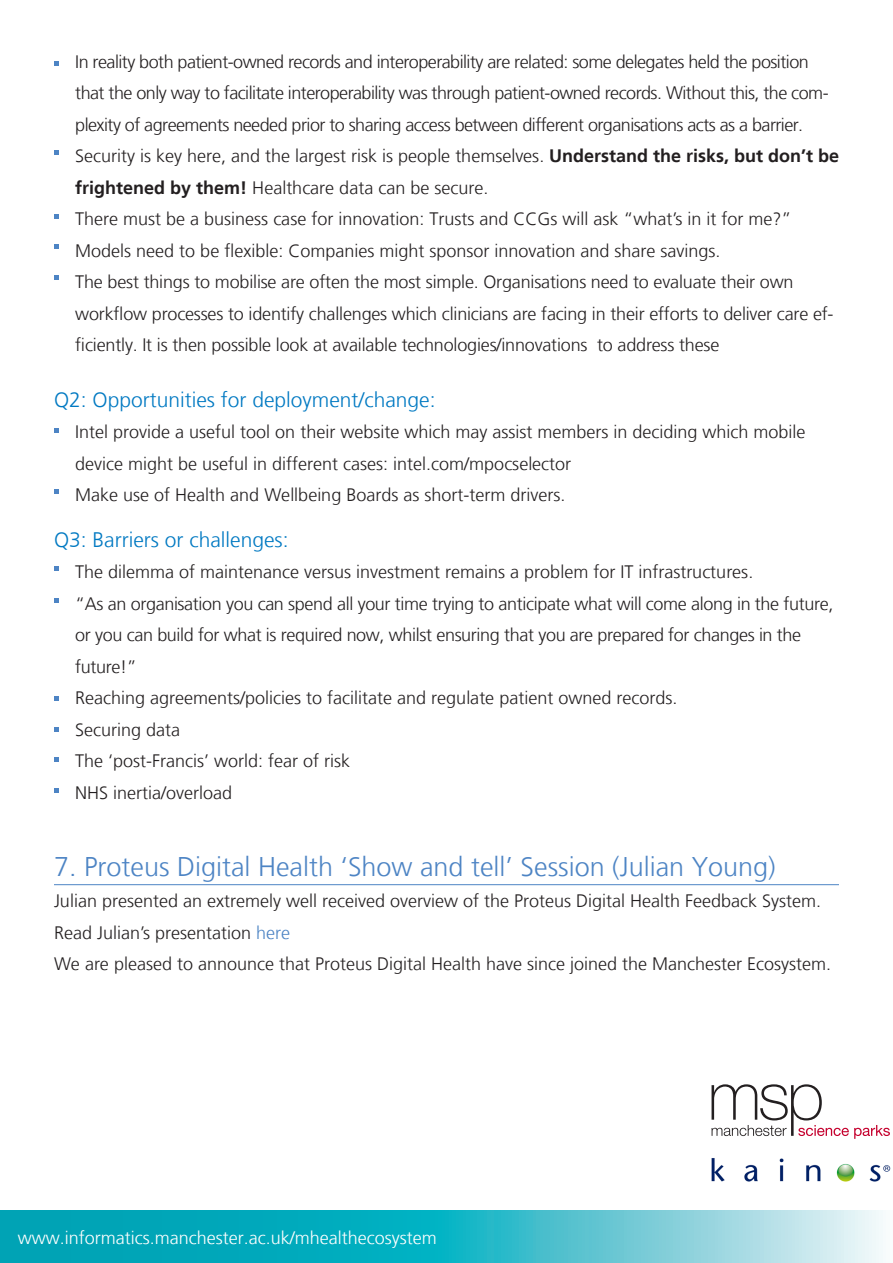
<style>
.page{position:relative;width:893px;height:1263px;background:#fff}
.page>*{position:absolute;margin:0;border:0;box-sizing:border-box;transform-origin:0 0}
.t1{font:300 27px "Frutiger LT";color:#4d84c4}
.Body_Text{font:300 21px "Frutiger LT";color:#0079c2}
.t2{font:300 18px/31.5px "Frutiger LT";color:#231f20}
.t3{font:300 18px/31.5px "Frutiger LT";letter-spacing:-.03em;color:#231f20}
.t4{font:300 18px/31.5px "Frutiger LT";letter-spacing:-.02em;color:#231f20}
.subhead{font:300 18px "Frutiger LT";color:#fff}
.s1{font-weight:700}
.s2{color:#4d84c4}
</style>
<div class="page">
<hr style="left:54px;top:884px;width:785px;height:1px;background:#4d84c4">
<svg style="left:54px;top:61px;width:4px;height:5px"></svg>
<svg style="left:54px;top:151px;width:4px;height:4px"></svg>
<svg style="left:54px;top:214px;width:4px;height:5px"></svg>
<svg style="left:54px;top:245px;width:4px;height:4px"></svg>
<svg style="left:54px;top:275px;width:4px;height:5px"></svg>
<svg style="left:54px;top:428px;width:4px;height:5px"></svg>
<svg style="left:54px;top:489px;width:4px;height:5px"></svg>
<svg style="left:54px;top:566px;width:4px;height:4px"></svg>
<svg style="left:54px;top:599px;width:4px;height:4px"></svg>
<svg style="left:54px;top:696px;width:4px;height:5px"></svg>
<svg style="left:54px;top:727px;width:4px;height:4px"></svg>
<svg style="left:54px;top:757px;width:4px;height:5px"></svg>
<svg style="left:54px;top:788px;width:4px;height:4px"></svg>
<svg style="left:0;top:1210px;width:883px;height:53px;background:#3fbcca"></svg>
<svg style="left:711px;top:1084px;width:179px;height:55px"></svg>
<img style="left:711px;top:1158px;width:180px;height:24px">
<p class="t3" style="left:75px;top:46px;width:755px">In reality both patient-owned records and interoperability are related: some delegates held the position that the only way to facilitate interoperability was through patient-owned records. Without this, the com&shy;plexity of agreements needed prior to sharing access between different organisations acts as a barrier.</p>
<p class="t2" style="left:75px;top:140px;width:765px">Security is key here, and the largest risk is people themselves. <span class="s1">Understand the risks, but don’t be frightened by them!</span> Healthcare data can be secure.</p>
<p class="t2" style="left:75px;top:203px;width:718px">There must be a business case for innovation: Trusts and CCGs will ask “what’s in it for me?”</p>
<p class="t2" style="left:75px;top:235px;width:647px">Models need to be flexible: Companies might sponsor innovation and share savings.</p>
<p class="t2" style="left:75px;top:266px;width:760px">The best things to mobilise are often the most simple. Organisations need to evaluate their own workflow processes to identify challenges which clinicians are facing in their efforts to deliver care ef&shy;ficiently. It is then possible look at available technologies/innovations to address these</p>
<p class="Body_Text" style="left:54px;top:387px;width:383px">Q2: Opportunities for deployment/change:</p>
<p class="t2" style="left:75px;top:416px;width:732px">Intel provide a useful tool on their website which may assist members in deciding which mobile device might be useful in different cases: intel.com/mpocselector</p>
<p class="t2" style="left:75px;top:479px;width:492px">Make use of Health and Wellbeing Boards as short-term drivers.</p>
<p class="Body_Text" style="left:54px;top:527px;width:236px">Q3: Barriers or challenges:</p>
<p class="t2" style="left:75px;top:556px;width:680px">The dilemma of maintenance versus investment remains a problem for IT infrastructures.</p>
<p class="t4" style="left:75px;top:588px;width:760px">“As an organisation you can spend all your time trying to anticipate what will come along in the future, or you can build for what is required now, whilst ensuring that you are prepared for changes in the future!”</p>
<p class="t2" style="left:75px;top:682px;width:604px">Reaching agreements/policies to facilitate and regulate patient owned records.</p>
<p class="t2" style="left:75px;top:714px;width:107px">Securing data</p>
<p class="t2" style="left:75px;top:745px;width:277px">The ‘post-Francis’ world: fear of risk</p>
<p class="t2" style="left:75px;top:777px;width:159px">NHS inertia/overload</p>
<p class="t1" style="left:54px;top:851px;width:723px">7. Proteus Digital Health ‘Show and tell’ Session (Julian Young)</p>
<p class="t2" style="left:54px;top:886px;width:768px">Julian presented an extremely well received overview of the Proteus Digital Health Feedback System.</p>
<p class="t2" style="left:54px;top:917px;width:238px">Read Julian’s presentation <span class="s2">here</span></p>
<p class="t2" style="left:54px;top:949px;width:779px">We are pleased to announce that Proteus Digital Health have since joined the Manchester Ecosystem.</p>
<p class="subhead" style="left:18px;top:1227px;width:420px">www.informatics.manchester.ac.uk/mhealthecosystem</p>
</div>
